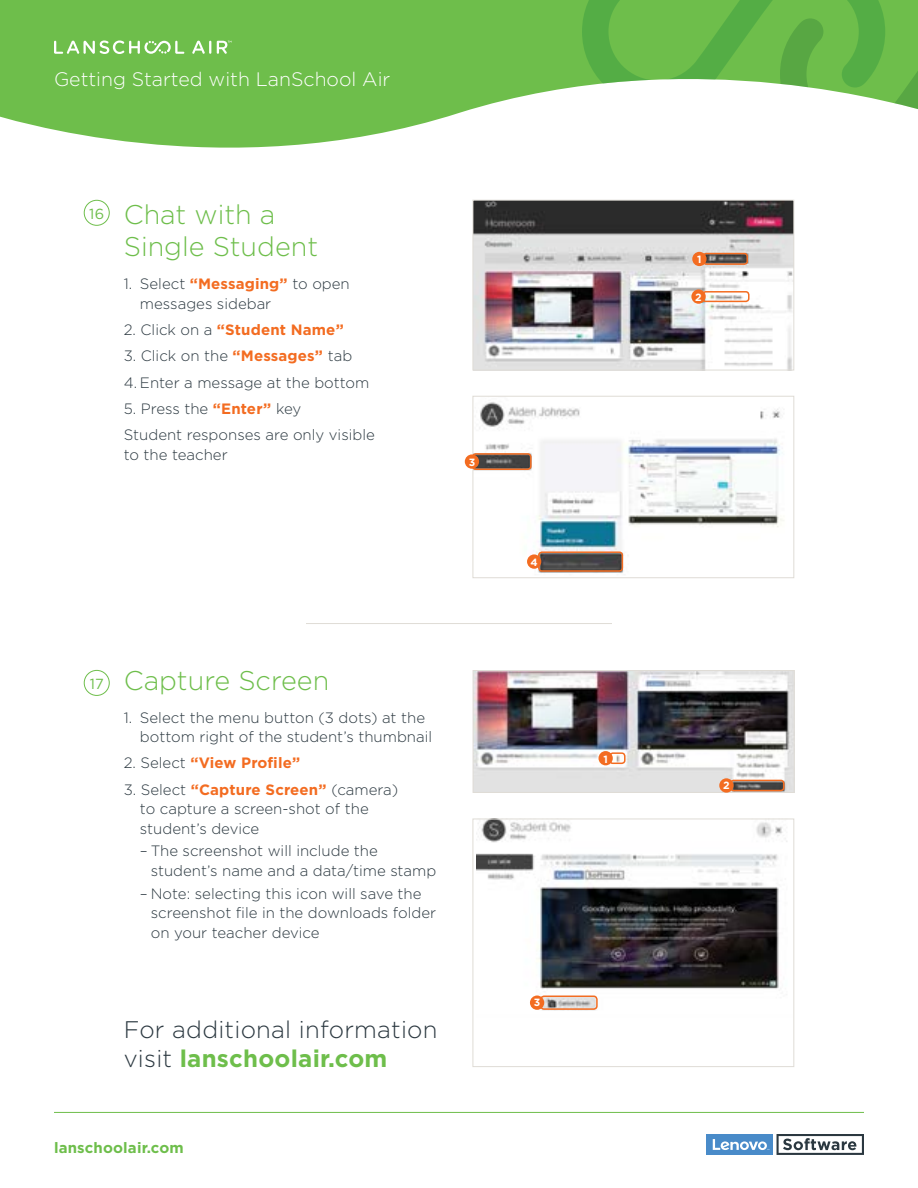
<style>
.page{position:relative;width:918px;height:1188px;background:#fff}
.page>*{position:absolute;margin:0;border:0;box-sizing:border-box;transform-origin:0 0}
.t1{font:300 27px/32.4px "Gotham";color:#6ebe4b}
.t2{font:300 24px/28.8px "Gotham";letter-spacing:.01em;color:#2b3840}
.t3{font:300 19.5px "Gotham";color:#fff}
.t4{font:300 15px/19.5px "Gotham";color:#2b3840}
.t5{font:700 15px "Gotham";letter-spacing:.01em;color:#f36c21}
.t6{font:700 15px "Gotham";letter-spacing:.01em;color:#6ebe4b}
.t7{font:14.55px "Gotham";color:#6ebe4b}
.t8{font:700 10.5px "Gotham";color:#fff}
.s1{font-weight:700;color:#f36c21}
.s2{font-weight:300;color:#2b3840}
.s3{font-weight:700;color:#6ebe4b}
</style>
<div class="page">
<div style="left:707px;top:1134px;width:66px;height:21px;background:#498bc9"></div>
<svg style="left:713px;top:1139px;width:56px;height:11px"></svg>
<svg style="left:777px;top:1134px;width:87px;height:21px"></svg>
<hr style="left:54px;top:1112px;width:810px;height:1px;background:#6ebe4b">
<svg style="left:0;top:0;width:582px;height:148px;background:#81c663"></svg>
<svg style="left:582px;top:0;width:336px;height:109px"></svg>
<svg style="left:192px;top:41px;width:19px;height:13px"></svg>
<svg style="left:54px;top:40px;width:130px;height:14px"></svg>
<svg style="left:217px;top:41px;width:15px;height:13px"></svg>
<div style="left:84px;top:670px;width:26px;height:26px;border:1px solid #6ebe4b;border-radius:50%"></div>
<div style="left:84px;top:200px;width:26px;height:26px;border:1px solid #6ebe4b;border-radius:50%"></div>
<img style="left:475px;top:672px;width:318px;height:119px">
<div style="left:473px;top:670px;width:322px;height:123px;border:1px solid #dfdcd6"></div>
<img style="left:476px;top:821px;width:311px;height:190px">
<div style="left:473px;top:819px;width:321px;height:248px;border:1px solid #dfdcd6"></div>
<div style="left:730px;top:780px;width:55px;height:11px;border:2px solid #f36c21;border-radius:3px"></div>
<div style="left:609px;top:752px;width:17px;height:12px;border:2px solid #f36c21;border-radius:3px"></div>
<div style="left:540px;top:996px;width:58px;height:14px;border:2px solid #f36c21;border-radius:3px"></div>
<div style="left:719px;top:778px;width:15px;height:15px;background:#f36c21;border-radius:50%"></div>
<div style="left:599px;top:751px;width:14px;height:14px;background:#f36c21;border-radius:50%"></div>
<div style="left:530px;top:996px;width:14px;height:14px;background:#f36c21;border-radius:50%"></div>
<hr style="left:306px;top:623px;width:306px;height:1px;background:#dfdcd6">
<img style="left:475px;top:202px;width:317px;height:166px">
<div style="left:473px;top:200px;width:321px;height:170px;border:1px solid #dfdcd6"></div>
<img style="left:475px;top:402px;width:309px;height:171px">
<div style="left:473px;top:396px;width:321px;height:182px;border:1px solid #dfdcd6"></div>
<div style="left:703px;top:253px;width:45px;height:12px;border:2px solid #f36c21;border-radius:3px"></div>
<div style="left:702px;top:291px;width:48px;height:11px;border:2px solid #f36c21;border-radius:3px"></div>
<div style="left:472px;top:453px;width:60px;height:17px;border:2px solid #f36c21;border-radius:3px"></div>
<div style="left:538px;top:551px;width:85px;height:21px;border:2px solid #f36c21;border-radius:3px"></div>
<div style="left:692px;top:252px;width:15px;height:14px;background:#f36c21;border-radius:50%"></div>
<div style="left:691px;top:289px;width:15px;height:15px;background:#f36c21;border-radius:50%"></div>
<div style="left:465px;top:454px;width:14px;height:15px;background:#f36c21;border-radius:50%"></div>
<div style="left:527px;top:554px;width:14px;height:15px;background:#f36c21;border-radius:50%"></div>
<h3 class="t3" style="left:54px;top:69px;width:338px">Getting Started with LanSchool Air</h3>
<p class="t7" style="left:89px;top:206px;width:16px">16</p>
<h1 class="t1" style="left:124px;top:198px;width:196px">Chat with a<br>Single Student</h1>
<p class="t4" style="left:140px;top:274px;width:211px;text-indent:-16px">1. Select <span class="s1">“Messaging”</span> to open messages sidebar</p>
<p class="t5" style="left:124px;top:321px;width:222px"><span class="s2">2. Click on a</span> “Student Name”</p>
<p class="t4" style="left:124px;top:346px;width:230px">3. Click on the <span class="s1">“Messages”</span> tab</p>
<p class="t4" style="left:124px;top:372px;width:247px">4. Enter a message at the bottom</p>
<p class="t4" style="left:124px;top:395px;width:253px;line-height:26.2px">5. Press the <span class="s1">“Enter”</span> key<br>Student responses are only visible</p>
<p class="t4" style="left:124px;top:444px;width:105px">to the teacher</p>
<p class="t8" style="left:469px;top:456px;width:8px">3</p>
<p class="t7" style="left:90px;top:676px;width:16px">17</p>
<h1 class="t1" style="left:124px;top:664px;width:207px">Capture Screen</h1>
<p class="t4" style="left:140px;top:707px;width:294px;text-indent:-16px">1. Select the menu button (3 dots) at the bottom right of the student’s thumbnail</p>
<p class="t5" style="left:124px;top:754px;width:178px"><span class="s2">2. Select</span> “View Profile”</p>
<p class="t4" style="left:140px;top:779px;width:260px;text-indent:-16px">3. Select <span class="s1">“Capture Screen”</span> (camera) to capture a screen-shot of the student’s device</p>
<p class="t4" style="left:151px;top:841px;width:287px;text-indent:-11px">– The screenshot will include the student’s name and a data/time stamp</p>
<p class="t4" style="left:151px;top:883px;width:287px;text-indent:-11px">– Note: selecting this icon will save the screenshot file in the downloads folder on your teacher device</p>
<h2 class="t2" style="left:124px;top:1015px;width:315px">For additional information visit <span class="s3">lanschoolair.com</span></h2>
<p class="t6" style="left:54px;top:1140px;width:131px">lanschoolair.com</p>
<p class="t8" style="left:531px;top:556px;width:9px">4</p>
<p class="t8" style="left:534px;top:997px;width:8px">3</p>
<p class="t8" style="left:603px;top:753px;width:6px">1</p>
<p class="t8" style="left:697px;top:254px;width:6px">1</p>
<p class="t8" style="left:695px;top:291px;width:8px">2</p>
<p class="t8" style="left:723px;top:780px;width:8px">2</p>
</div>
